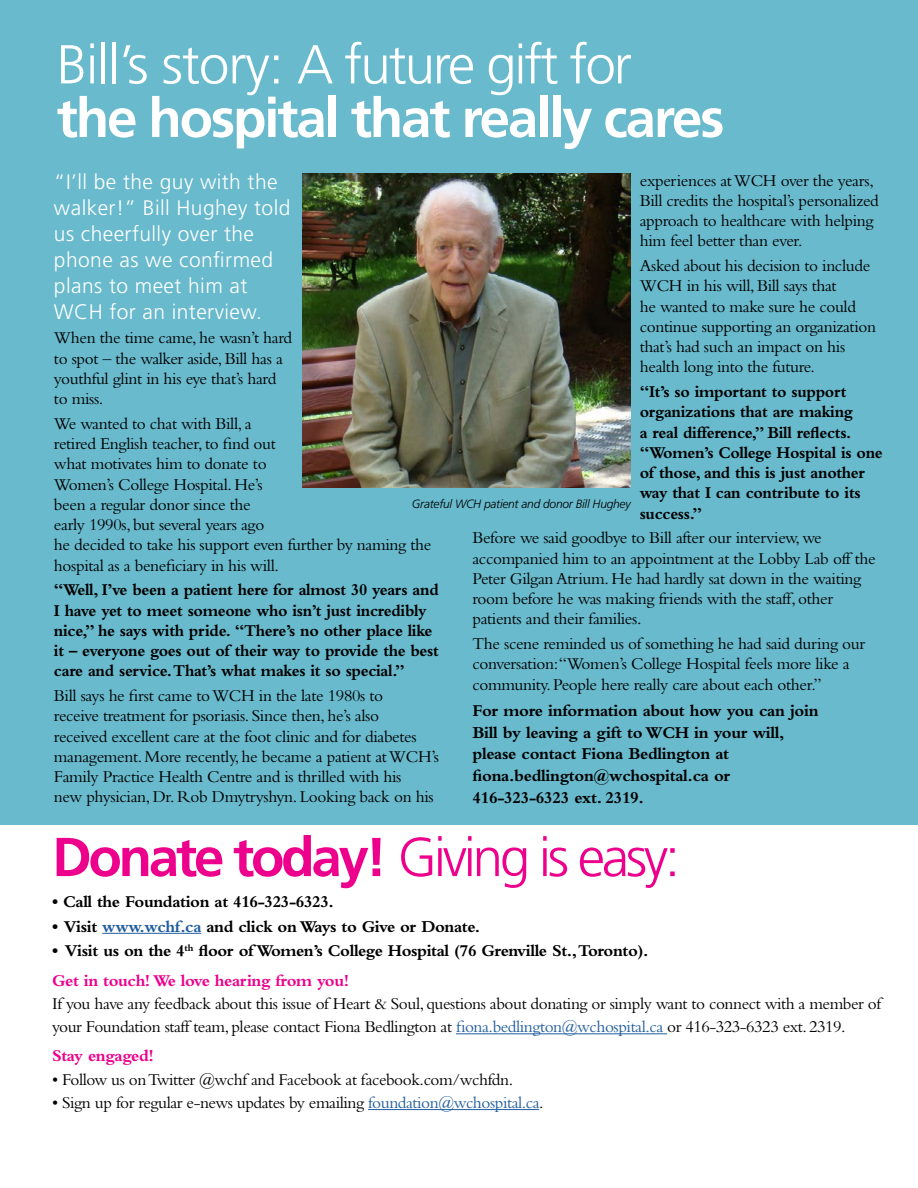
<style>
.page{position:relative;width:918px;height:1188px;background:#fff}
.page>*{position:absolute;margin:0;border:0;box-sizing:border-box;transform-origin:0 0}
.t1{font:300 54.75px "Frutiger";letter-spacing:-.04em;color:#fff}
.t2{font:700 54.75px "Frutiger";letter-spacing:-.04em;color:#fff}
.t3{font:300 54.75px "Frutiger";letter-spacing:-.06em;color:#ec008c}
.t4{font:300 21px/26px "Frutiger";letter-spacing:.02em;color:#fff}
.t5{font:17.25px/20.2px "Bembo";letter-spacing:-.02em;color:#000}
.t6{font:700 17.25px/20.2px "Bembo";letter-spacing:-.02em;color:#000;scale:.96 1}
.t7{font:700 17.25px/21.8px "Bembo";letter-spacing:-.02em;color:#000}
.t8{font:700 17.25px "Bembo";letter-spacing:-.025em;color:#ec008c}
.t9{font:italic 300 12px "Frutiger";letter-spacing:-.02em;color:#000}
.s1{font-weight:700}
.s2{color:#215e9e}
.s3{color:#ec008c}
</style>
<div class="page">
<div style="left:0;top:0;width:918px;height:825px;background:#69bacd"></div>
<hr style="left:102px;top:933px;width:99px;height:1px;background:#215e9e">
<hr style="left:456px;top:1033px;width:211px;height:1px;background:#215e9e">
<hr style="left:368px;top:1109px;width:171px;height:1px;background:#215e9e">
<img style="left:302px;top:173px;width:329px;height:315px">
<h1 class="t1" style="left:57px;top:34px;width:577px">Bill’s story: A future gift for</h1>
<h1 class="t2" style="left:57px;top:86px;width:669px">the hospital that really cares</h1>
<p class="t4" style="left:54px;top:169px;width:238px">“I’ll be the guy with the walker!” Bill Hughey told us cheerfully over the phone as we confirmed plans to meet him at<br>WCH for an interview.</p>
<p class="t5" style="left:54px;top:327px;width:240px">When the time came, he wasn’t hard to spot – the walker aside, Bill has a youthful glint in his eye that’s hard to miss.</p>
<p class="t5" style="left:54px;top:413px;width:379px">We wanted to chat with Bill, a<br>retired English teacher, to find out<br>what motivates him to donate to<br>Women’s College Hospital. He’s<br>been a regular donor since the<br>early 1990s, but several years ago<br>he decided to take his support even further by naming the hospital as a beneficiary in his will.</p>
<p class="t6" style="left:54px;top:580px;width:402px">“Well, I’ve been a patient here for almost 30 years and I have yet to meet someone who isn’t just incredibly nice,” he says with pride. “There’s no other place like it – everyone goes out of their way to provide the best care and service. That’s what makes it so special.”</p>
<p class="t5" style="left:54px;top:685px;width:386px">Bill says he first came to WCH in the late 1980s to<br>receive treatment for psoriasis. Since then, he’s also<br>received excellent care at the foot clinic and for diabetes management. More recently, he became a patient at WCH’s Family Practice Health Centre and is thrilled with his<br>new physician, Dr. Rob Dmytryshyn. Looking back on his</p>
<p class="t5" style="left:640px;top:170px;width:241px">experiences at WCH over the years, Bill credits the hospital’s personalized approach to healthcare with helping him feel better than ever.</p>
<p class="t5" style="left:640px;top:255px;width:238px">Asked about his decision to include<br>WCH in his will, Bill says that<br>he wanted to make sure he could continue supporting an organization that’s had such an impact on his health long into the future.</p>
<p class="t6" style="left:640px;top:381px;width:255px">“It’s so important to support organizations that are making<br>a real difference,” Bill reflects. “Women’s College Hospital is one of those, and this is just another way that I can contribute to its success.”</p>
<p class="t5" style="left:472px;top:527px;width:405px">Before we said goodbye to Bill after our interview, we accompanied him to an appointment at the Lobby Lab off the Peter Gilgan Atrium. He had hardly sat down in the waiting room before he was making friends with the staff, other patients and their families.</p>
<p class="t5" style="left:472px;top:633px;width:394px">The scene reminded us of something he had said during our conversation:“Women’s College Hospital feels more like a community. People here really care about each other.”</p>
<p class="t7" style="left:472px;top:699px;width:348px">For more information about how you can join Bill by leaving a gift to WCH in your will, please contact Fiona Bedlington at fiona.bedlington@wchospital.ca or 416-323-6323 ext. 2319.</p>
<p class="t9" style="left:412px;top:497px;width:220px">Grateful WCH patient and donor Bill Hughey</p>
<h1 class="t3" style="left:52px;top:826px;width:629px"><span class="s1">Donate today!</span> Giving is easy:</h1>
<p class="t7" style="left:52px;top:890px;width:283px">• Call the Foundation at 416-323-6323.</p>
<p class="t7" style="left:52px;top:915px;width:429px">• Visit <span class="s2">www.wchf.ca</span> and click on Ways to Give or Donate.</p>
<p class="t7" style="left:52px;top:936px;width:598px;line-height:29.2px">• Visit us on the 4<sup>th</sup> floor of Women’s College Hospital (76 Grenville St.,Toronto).<br><span class="s3">Get in touch! We love hearing from you!</span></p>
<p class="t5" style="left:52px;top:992px;width:831px;line-height:23.2px">If you have any feedback about this issue of Heart &amp; Soul, questions about donating or simply want to connect with a member of your Foundation staff team, please contact Fiona Bedlington at <span class="s2">fiona.bedlington@wchospital.ca</span> or 416-323-6323 ext. 2319.</p>
<p class="t8" style="left:52px;top:1046px;width:103px">Stay engaged!</p>
<p class="t5" style="left:52px;top:1069px;width:462px">• Follow us on Twitter @wchf and Facebook at facebook.com/wchfdn.</p>
<p class="t5" style="left:52px;top:1092px;width:493px">• Sign up for regular e-news updates by emailing <span class="s2">foundation@wchospital.ca</span>.</p>
</div>
